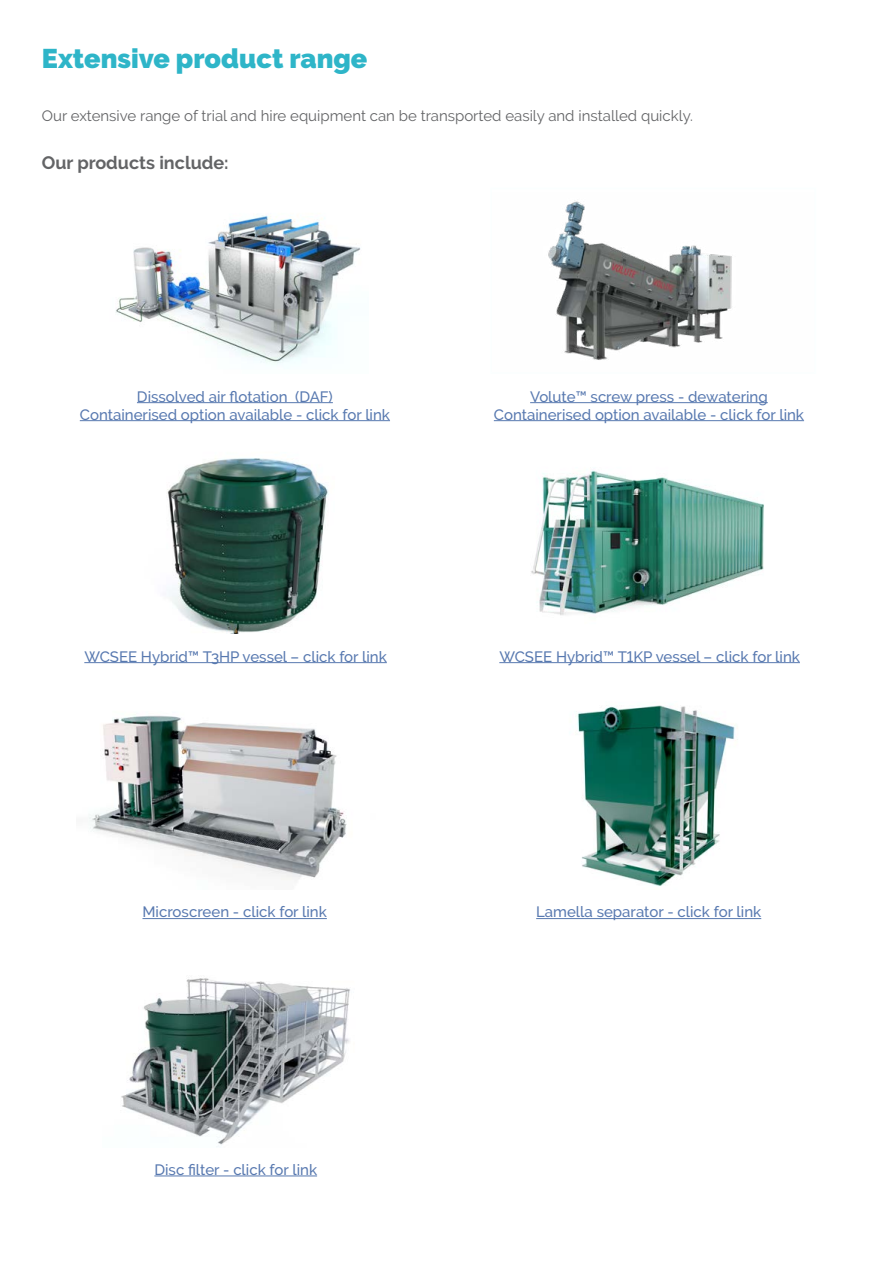
<style>
.page{position:relative;width:893px;height:1263px;background:#fff}
.page>*{position:absolute;margin:0;border:0;box-sizing:border-box;transform-origin:0 0}
.t1{font:900 27px "Raleway";color:#2eb5c8}
.t2{font:700 18px "Raleway";color:#636466}
.t3{font:500 15px/18px "Raleway";color:#5879b0;text-align:center}
.t4{font:15px "Raleway";color:#636466}
</style>
<div class="page">
<img style="left:116px;top:215px;width:245px;height:150px">
<hr style="left:137px;top:402px;width:196px;height:1px;background:#5879b0">
<hr style="left:80px;top:420px;width:310px;height:1px;background:#5879b0">
<img style="left:548px;top:201px;width:184px;height:159px">
<hr style="left:530px;top:402px;width:238px;height:1px;background:#5879b0">
<hr style="left:494px;top:420px;width:310px;height:1px;background:#5879b0">
<img style="left:121px;top:978px;width:229px;height:167px">
<hr style="left:154px;top:1175px;width:163px;height:1px;background:#5879b0">
<img style="left:89px;top:715px;width:258px;height:165px">
<hr style="left:142px;top:918px;width:185px;height:1px;background:#5879b0">
<img style="left:577px;top:705px;width:158px;height:181px">
<hr style="left:536px;top:918px;width:225px;height:1px;background:#5879b0">
<img style="left:167px;top:458px;width:162px;height:176px">
<hr style="left:84px;top:662px;width:303px;height:1px;background:#5879b0">
<img style="left:531px;top:470px;width:233px;height:145px">
<hr style="left:499px;top:662px;width:301px;height:1px;background:#5879b0">
<h1 class="t1" style="left:42px;top:42px;width:327px">Extensive product range</h1>
<p class="t4" style="left:42px;top:107px;width:652px">Our extensive range of trial and hire equipment can be transported easily and installed quickly.</p>
<p class="t2" style="left:42px;top:152px;width:188px">Our products include:</p>
<p class="t3" style="left:80px;top:387px;width:312px">Dissolved air flotation (DAF)<br>Containerised option available - click for link</p>
<p class="t3" style="left:494px;top:387px;width:312px">Volute™ screw press - dewatering<br>Containerised option available - click for link</p>
<p class="t3" style="left:84px;top:647px;width:304px">WCSEE Hybrid™ T3HP vessel – click for link</p>
<p class="t3" style="left:499px;top:647px;width:302px">WCSEE Hybrid™ T1KP vessel – click for link</p>
<p class="t3" style="left:142px;top:903px;width:186px">Microscreen - click for link</p>
<p class="t3" style="left:536px;top:903px;width:227px">Lamella separator - click for link</p>
<p class="t3" style="left:154px;top:1160px;width:164px">Disc filter - click for link</p>
</div>
